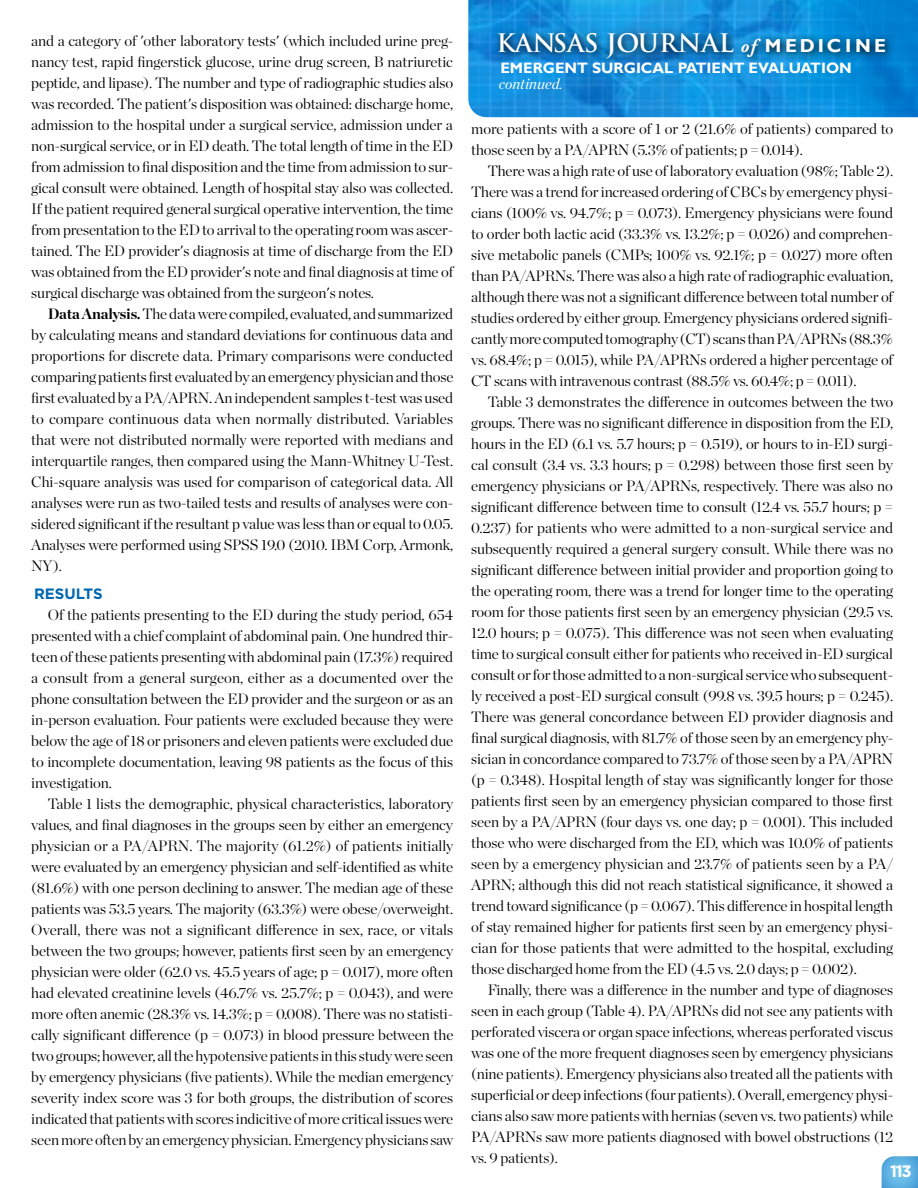
<style>
.page{position:relative;width:918px;height:1188px;background:#fff}
.page>*{position:absolute;margin:0;border:0;box-sizing:border-box;transform-origin:0 0}
.t1{font:700 24.9px "Trajan Pro";color:#fff}
.t2{font:700 16.5px "Gotham";color:#fff}
.t3{font:300 15px/21px "Chronicle Display";letter-spacing:-.01em;color:#000;text-align:justify}
.t4{font:700 15px "Gill Sans";color:#fff}
.t5{font:italic 15px "Chronicle Display";color:#fff}
.t6{font:700 15px "Gotham";color:#0067b1}
.s1{font-weight:700}
.s2{font-family:"Adobe Garamond Pro";font-style:italic;font-size:18.75px}
.s3{font-family:"Gill Sans";font-size:18.75px}
</style>
<div class="page">
<img style="left:468px;top:0;width:450px;height:117px">
<svg style="left:494px;top:27px;width:402px;height:41px;background:#0f7abd"></svg>
<svg style="left:881px;top:1156px;width:37px;height:32px"></svg>
<p class="t3" style="left:31px;top:29px;width:423px">and a category of 'other laboratory tests' (which included urine preg&shy;nancy test, rapid fingerstick glucose, urine drug screen, B natriuretic peptide, and lipase). The number and type of radiographic studies also was recorded. The patient's disposition was obtained: discharge home, admission to the hospital under a surgical service, admission under a non-surgical service, or in ED death. The total length of time in the ED from admission to final disposition and the time from admission to sur&shy;gical consult were obtained. Length of hospital stay also was collected.<br>If the patient required general surgical operative intervention, the time from presentation to the ED to arrival to the operating room was ascer&shy;tained. The ED provider's diagnosis at time of discharge from the ED was obtained from the ED provider's note and final diagnosis at time of surgical discharge was obtained from the surgeon's notes.</p>
<p class="t3" style="left:31px;top:302px;width:424px;text-indent:16px"><span class="s1">Data Analysis.</span> The data were compiled, evaluated, and summarized by calculating means and standard deviations for continuous data and proportions for discrete data. Primary comparisons were conducted comparing patients first evaluated by an emergency physician and those first evaluated by a PA/APRN. An independent samples t-test was used to compare continuous data when normally distributed. Variables that were not distributed normally were reported with medians and interquartile ranges, then compared using the Mann-Whitney U-Test.<br>Chi-square analysis was used for comparison of categorical data. All analyses were run as two-tailed tests and results of analyses were con&shy;sidered significant if the resultant p value was less than or equal to 0.05.<br>Analyses were performed using SPSS 19.0 (2010. IBM Corp, Armonk, NY).</p>
<p class="t6" style="left:34px;top:584px;width:70px">RESULTS</p>
<p class="t3" style="left:31px;top:603px;width:423px;text-indent:16px">Of the patients presenting to the ED during the study period, 654 presented with a chief complaint of abdominal pain. One hundred thir&shy;teen of these patients presenting with abdominal pain (17.3%) required a consult from a general surgeon, either as a documented over the phone consultation between the ED provider and the surgeon or as an in-person evaluation. Four patients were excluded because they were below the age of 18 or prisoners and eleven patients were excluded due to incomplete documentation, leaving 98 patients as the focus of this investigation.</p>
<p class="t3" style="left:31px;top:792px;width:424px;text-indent:16px">Table 1 lists the demographic, physical characteristics, laboratory values, and final diagnoses in the groups seen by either an emergency physician or a PA/APRN. The majority (61.2%) of patients initially were evaluated by an emergency physician and self-identified as white (81.6%) with one person declining to answer. The median age of these patients was 53.5 years. The majority (63.3%) were obese/overweight.<br>Overall, there was not a significant difference in sex, race, or vitals between the two groups; however, patients first seen by an emergency physician were older (62.0 vs. 45.5 years of age; p = 0.017), more often had elevated creatinine levels (46.7% vs. 25.7%; p = 0.043), and were more often anemic (28.3% vs. 14.3%; p = 0.008). There was no statisti&shy;cally significant difference (p = 0.073) in blood pressure between the two groups; however, all the hypotensive patients in this study were seen by emergency physicians (five patients). While the median emergency severity index score was 3 for both groups, the distribution of scores indicated that patients with scores indicitive of more critical issues were seen more often by an emergency physician. Emergency physicians saw</p>
<h1 class="t1" style="left:496px;top:28px;width:391px">KANSAS JOURNAL <span class="s2">of</span> <span class="s3">M EDIC I N E</span></h1>
<p class="t4" style="left:500px;top:59px;width:353px">EMERGENT SURGICAL PATIENT EVALUATION</p>
<p class="t5" style="left:499px;top:72px;width:65px">continued.</p>
<p class="t3" style="left:471px;top:117px;width:424px">more patients with a score of 1 or 2 (21.6% of patients) compared to those seen by a PA/APRN (5.3% of patients; p = 0.014).</p>
<p class="t3" style="left:471px;top:159px;width:423px;text-indent:16px">There was a high rate of use of laboratory evaluation (98%; Table 2).<br>There was a trend for increased ordering of CBCs by emergency physi&shy;cians (100% vs. 94.7%; p = 0.073). Emergency physicians were found to order both lactic acid (33.3% vs. 13.2%; p = 0.026) and comprehen&shy;sive metabolic panels (CMPs; 100% vs. 92.1%; p = 0.027) more often than PA/APRNs. There was also a high rate of radiographic evaluation, although there was not a significant difference between total number of studies ordered by either group. Emergency physicians ordered signifi&shy;cantly more computed tomography (CT) scans than PA/APRNs (88.3% vs. 68.4%; p = 0.015), while PA/APRNs ordered a higher percentage of CT scans with intravenous contrast (88.5% vs. 60.4%; p = 0.011).</p>
<p class="t3" style="left:471px;top:390px;width:424px;text-indent:17px">Table 3 demonstrates the difference in outcomes between the two groups. There was no significant difference in disposition from the ED, hours in the ED (6.1 vs. 5.7 hours; p = 0.519), or hours to in-ED surgi&shy;cal consult (3.4 vs. 3.3 hours; p = 0.298) between those first seen by emergency physicians or PA/APRNs, respectively. There was also no significant difference between time to consult (12.4 vs. 55.7 hours; p = 0.237) for patients who were admitted to a non-surgical service and subsequently required a general surgery consult. While there was no significant difference between initial provider and proportion going to the operating room, there was a trend for longer time to the operating room for those patients first seen by an emergency physician (29.5 vs.<br>12.0 hours; p = 0.075). This difference was not seen when evaluating time to surgical consult either for patients who received in-ED surgical consult or for those admitted to a non-surgical service who subsequent&shy;ly received a post-ED surgical consult (99.8 vs. 39.5 hours; p = 0.245).<br>There was general concordance between ED provider diagnosis and final surgical diagnosis, with 81.7% of those seen by an emergency phy&shy;sician in concordance compared to 73.7% of those seen by a PA/APRN (p = 0.348). Hospital length of stay was significantly longer for those patients first seen by an emergency physician compared to those first seen by a PA/APRN (four days vs. one day; p = 0.001). This included those who were discharged from the ED, which was 10.0% of patients seen by a emergency physician and 23.7% of patients seen by a PA/ APRN; although this did not reach statistical significance, it showed a trend toward significance (p = 0.067). This difference in hospital length of stay remained higher for patients first seen by an emergency physi&shy;cian for those patients that were admitted to the hospital, excluding those discharged home from the ED (4.5 vs. 2.0 days; p = 0.002).</p>
<p class="t3" style="left:471px;top:978px;width:424px;text-indent:16px">Finally, there was a difference in the number and type of diagnoses seen in each group (Table 4). PA/APRNs did not see any patients with perforated viscera or organ space infections, whereas perforated viscus was one of the more frequent diagnoses seen by emergency physicians (nine patients). Emergency physicians also treated all the patients with superficial or deep infections (four patients). Overall, emergency physi&shy;cians also saw more patients with hernias (seven vs. two patients) while PA/APRNs saw more patients diagnosed with bowel obstructions (12 vs. 9 patients).</p>
<p class="t2" style="left:890px;top:1161px;width:23px">113</p>
</div>
